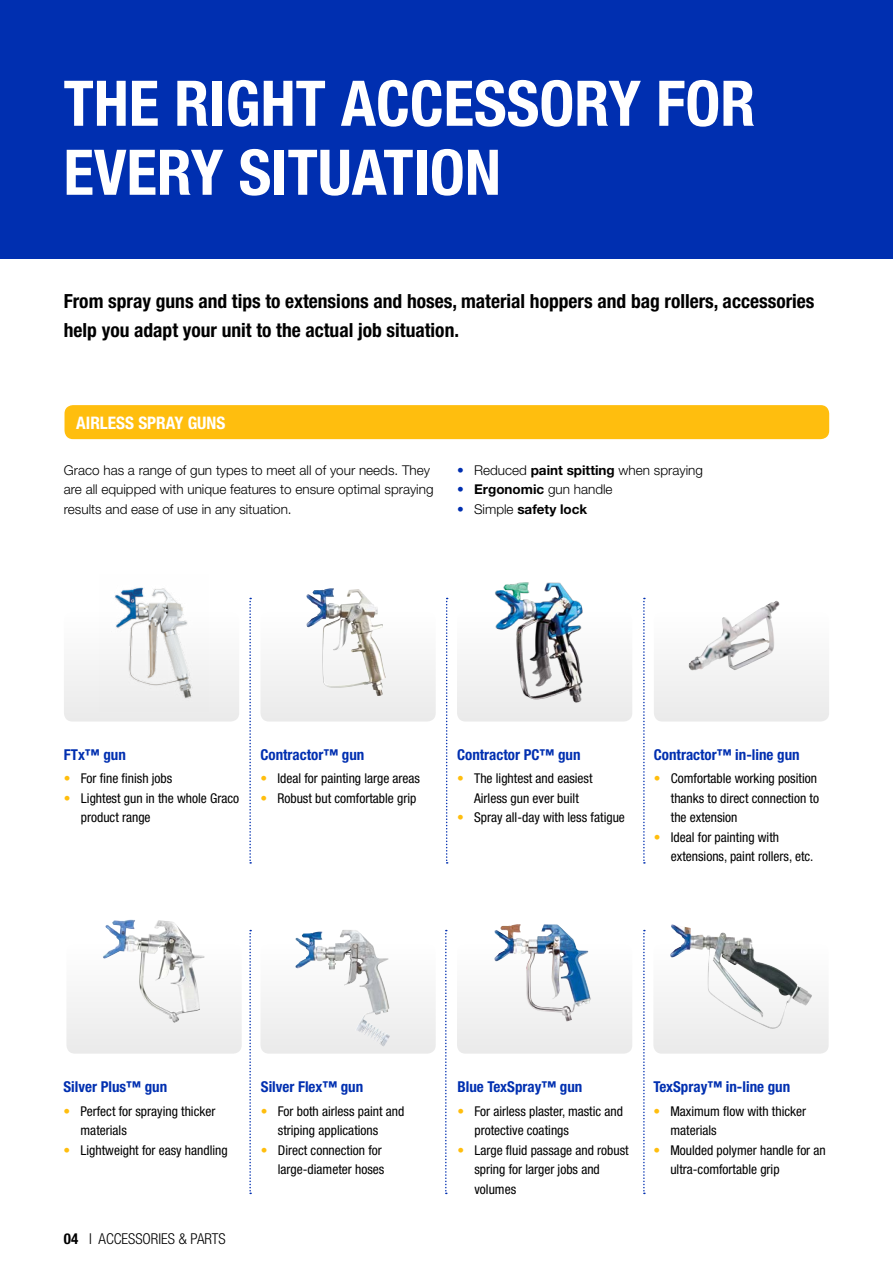
<style>
.page{position:relative;width:893px;height:1263px;background:#fff}
.page>*{position:absolute;margin:0;border:0;box-sizing:border-box;transform-origin:0 0}
.t1{font:700 condensed 63px/69px "Helvetica Neue LT Std";color:#fff}
.t2{font:700 condensed 19.5px/28.5px "Helvetica Neue LT Std";color:#000}
.t3{font:700 condensed 17.25px "Helvetica Neue LT Std";color:#fff}
.t4{font:700 condensed 15px "Helvetica Neue LT Std";color:#002fb0}
.t5{font:300 condensed 15px "Helvetica Neue LT Std";color:#000}
.t6{font:condensed 13.5px/19.5px "Helvetica Neue LT Std";color:#000}
.t7{font:300 13.5px/19.5px "Helvetica Neue LT Std";color:#000}
.t8{font:700 13.5px "Helvetica Neue LT Std";color:#000}
.s1{color:#002fb0}
.s2{font-weight:700}
.s3{font-weight:300;color:#002fb0}
.s4{font-weight:300}
.s5{color:#ffbe0e}
</style>
<div class="page">
<div style="left:0;top:0;width:893px;height:259px;background:#002fb0"></div>
<div style="left:64px;top:611px;width:175px;height:110px;background:#f1f1f1;border-radius:9px"></div>
<svg style="left:260px;top:944px;width:176px;height:110px;fill:#f2f2f2"></svg>
<svg style="left:260px;top:611px;width:176px;height:110px;fill:#f2f1f1"></svg>
<svg style="left:457px;top:944px;width:175px;height:110px;fill:#f0f0f0"></svg>
<div style="left:654px;top:611px;width:175px;height:110px;background:#f1f1f1;border-radius:9px"></div>
<div style="left:653px;top:944px;width:176px;height:110px;background:linear-gradient(to bottom,#fefefe,#eaeaea);border-radius:9px"></div>
<svg style="left:66px;top:944px;width:176px;height:110px;fill:#f0f0f0"></svg>
<div style="left:65px;top:405px;width:764px;height:34px;background:#ffbe0e;border-radius:9px"></div>
<img style="left:100px;top:587px;width:108px;height:112px">
<img style="left:306px;top:588px;width:34px;height:92px">
<img style="left:103px;top:920px;width:69px;height:100px">
<img style="left:669px;top:929px;width:143px;height:100px">
<img style="left:688px;top:601px;width:92px;height:70px">
<img style="left:295px;top:931px;width:56px;height:38px">
<img style="left:494px;top:924px;width:78px;height:97px">
<div style="left:457px;top:611px;width:175px;height:110px;background:#f2f2f2;border-radius:9px"></div>
<img style="left:487px;top:582px;width:110px;height:121px">
<svg style="left:249px;top:598px;width:2px;height:266px"></svg>
<svg style="left:249px;top:930px;width:2px;height:264px"></svg>
<svg style="left:446px;top:598px;width:2px;height:266px"></svg>
<svg style="left:445px;top:930px;width:2px;height:264px"></svg>
<svg style="left:643px;top:598px;width:2px;height:266px"></svg>
<svg style="left:643px;top:930px;width:2px;height:264px"></svg>
<h1 class="t1" style="left:64px;top:68px;width:693px">THE RIGHT ACCESSORY FOR<br>EVERY SITUATION</h1>
<h2 class="t2" style="left:64px;top:287px;width:752px">From spray guns and tips to extensions and hoses, material hoppers and bag rollers, accessories help you adapt your unit to the actual job situation.</h2>
<p class="t3" style="left:76px;top:412px;width:151px">AIRLESS SPRAY GUNS</p>
<p class="t7" style="left:64px;top:460px;width:371px">Graco has a range of gun types to meet all of your needs. They are all equipped with unique features to ensure optimal spraying results and ease of use in any situation.</p>
<p class="t7" style="left:457px;top:460px;width:247px"><span class="s1">•</span> Reduced <span class="s2">paint spitting</span> when spraying</p>
<p class="t8" style="left:457px;top:481px;width:157px"><span class="s3">•</span> Ergonomic <span class="s4">gun handle</span></p>
<p class="t8" style="left:457px;top:501px;width:132px"><span class="s3">•</span> <span class="s4">Simple</span> safety lock</p>
<p class="t4" style="left:64px;top:745px;width:64px">FTx™ gun</p>
<p class="t6" style="left:64px;top:769px;width:110px"><span class="s5">•</span> For fine finish jobs</p>
<p class="t6" style="left:81px;top:788px;width:160px;text-indent:-17px"><span class="s5">•</span> Lightest gun in the whole Graco product range</p>
<p class="t4" style="left:260px;top:745px;width:105px">Contractor™ gun</p>
<p class="t6" style="left:260px;top:769px;width:161px"><span class="s5">•</span> Ideal for painting large areas</p>
<p class="t6" style="left:260px;top:788px;width:157px"><span class="s5">•</span> Robust but comfortable grip</p>
<p class="t4" style="left:457px;top:745px;width:125px">Contractor PC™ gun</p>
<p class="t6" style="left:457px;top:769px;width:137px;text-align:center"><span class="s5">•</span> The lightest and easiest<br>Airless gun ever built</p>
<p class="t6" style="left:457px;top:808px;width:169px"><span class="s5">•</span> Spray all-day with less fatigue</p>
<p class="t4" style="left:654px;top:745px;width:147px">Contractor™ in-line gun</p>
<p class="t6" style="left:671px;top:769px;width:150px;text-indent:-17px"><span class="s5">•</span> Comfortable working position thanks to direct connection to the extension</p>
<p class="t6" style="left:671px;top:827px;width:144px;text-indent:-17px"><span class="s5">•</span> Ideal for painting with extensions, paint rollers, etc.</p>
<p class="t4" style="left:64px;top:1077px;width:105px">Silver Plus™ gun</p>
<p class="t6" style="left:81px;top:1101px;width:136px;text-indent:-17px"><span class="s5">•</span> Perfect for spraying thicker materials</p>
<p class="t6" style="left:64px;top:1140px;width:166px"><span class="s5">•</span> Lightweight for easy handling</p>
<p class="t5" style="left:64px;top:1230px;width:163px"><span class="s2">04</span> I ACCESSORIES &amp; PARTS</p>
<p class="t4" style="left:261px;top:1077px;width:104px">Silver Flex™ gun</p>
<p class="t6" style="left:278px;top:1101px;width:128px;text-indent:-17px"><span class="s5">•</span> For both airless paint and striping applications</p>
<p class="t6" style="left:261px;top:1140px;width:125px;text-align:right"><span class="s5">•</span> Direct connection for large-diameter hoses</p>
<p class="t4" style="left:457px;top:1077px;width:126px">Blue TexSpray™ gun</p>
<p class="t6" style="left:474px;top:1101px;width:150px;text-indent:-17px"><span class="s5">•</span> For airless plaster, mastic and protective coatings</p>
<p class="t6" style="left:474px;top:1140px;width:156px;text-indent:-17px"><span class="s5">•</span> Large fluid passage and robust spring for larger jobs and volumes</p>
<p class="t4" style="left:653px;top:1077px;width:138px">TexSpray™ in-line gun</p>
<p class="t6" style="left:670px;top:1101px;width:137px;text-indent:-17px"><span class="s5">•</span> Maximum flow with thicker materials</p>
<p class="t6" style="left:670px;top:1140px;width:157px;text-indent:-17px"><span class="s5">•</span> Moulded polymer handle for an ultra-comfortable grip</p>
</div>
